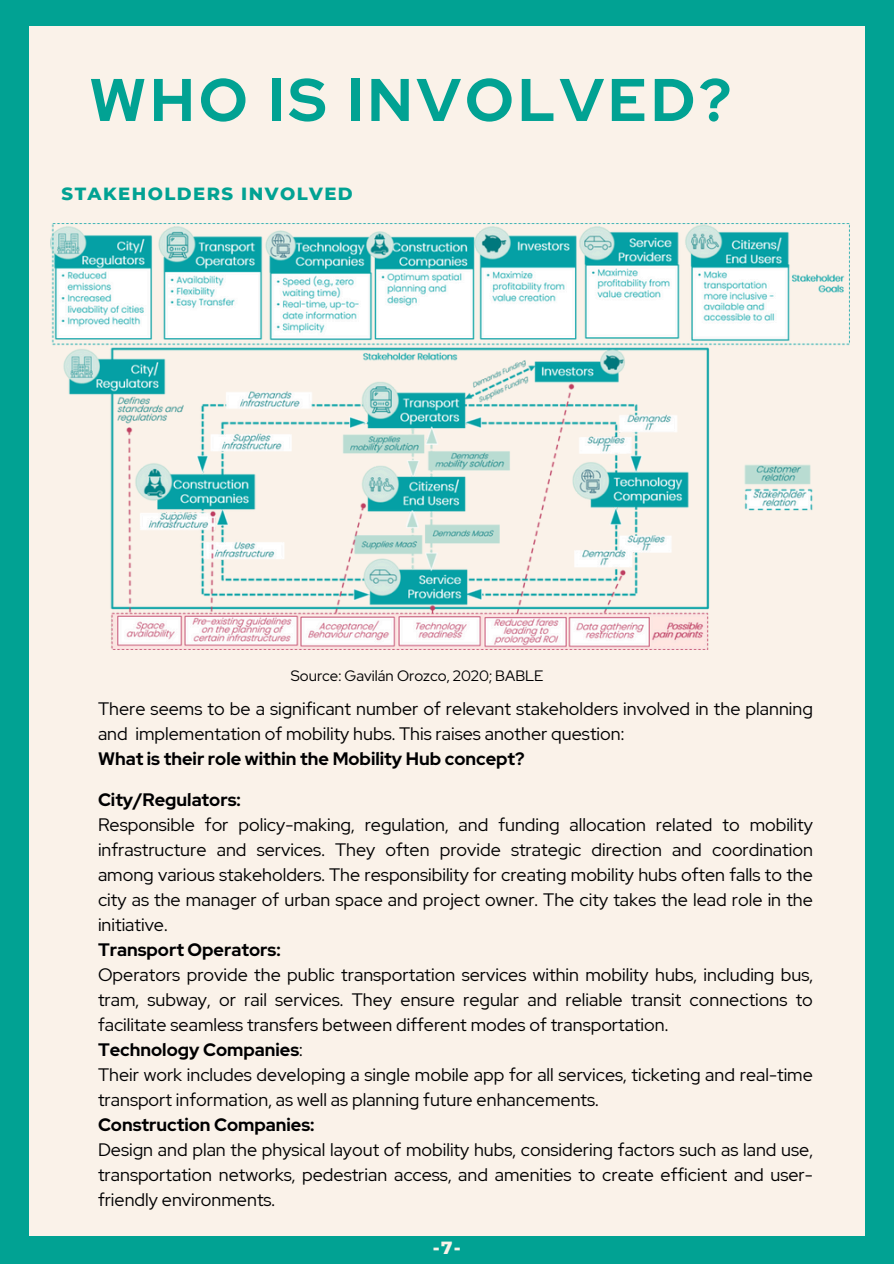
<style>
.page{position:relative;width:894px;height:1264px;background:#fff}
.page>*{position:absolute;margin:0;border:0;box-sizing:border-box;transform-origin:0 0}
.t1{font:700 60px "Red Hat Display";letter-spacing:.07em;color:#01a293}
.t2{font:18px/25px "Red Hat Display";color:#000001}
.t3{font:800 18px "Montserrat";letter-spacing:.08em;color:#01a293}
.t4{font:800 18px "Montserrat";color:#faf2e9}
.t5{font:15px "Red Hat Display";color:#000001}
.s1{font-weight:700}
</style>
<div class="page">
<div style="left:0;top:0;width:893px;height:1263px;background:#01a293"></div>
<div style="left:29px;top:26px;width:835px;height:1210px;background:#faf2e9"></div>
<img style="left:51px;top:224px;width:797px;height:425px">
<h2 class="t1" style="left:89px;top:60px;width:643px">WHO IS INVOLVED?</h2>
<p class="t3" style="left:62px;top:182px;width:292px">STAKEHOLDERS INVOLVED</p>
<h2 class="t5" style="left:291px;top:665px;width:254px">Source: Gavilán Orozco, 2020; BABLE</h2>
<p class="t2" style="left:98px;top:695px;width:716px">There seems to be a significant number of relevant stakeholders involved in the planning and implementation of mobility hubs. This raises another question:<br><span class="s1">What is their role within the Mobility Hub concept?</span></p>
<h3 class="t2" style="left:98px;top:786px;width:716px"><span class="s1">City/Regulators:<br></span>Responsible for policy-making, regulation, and funding allocation related to mobility infrastructure and services. They often provide strategic direction and coordination among various stakeholders. The responsibility for creating mobility hubs often falls to the city as the manager of urban space and project owner. The city takes the lead role in the initiative.<br><span class="s1">Transport Operators:<br></span>Operators provide the public transportation services within mobility hubs, including bus, tram, subway, or rail services. They ensure regular and reliable transit connections to facilitate seamless transfers between different modes of transportation.<br><span class="s1">Technology Companies</span>:<br>Their work includes developing a single mobile app for all services, ticketing and real-time transport information, as well as planning future enhancements.<br><span class="s1">Construction Companies:<br></span>Design and plan the physical layout of mobility hubs, considering factors such as land use, transportation networks, pedestrian access, and amenities to create efficient and user&shy;friendly environments.</h3>
<h3 class="t4" style="left:432px;top:1236px;width:30px">-7-</h3>
</div>
